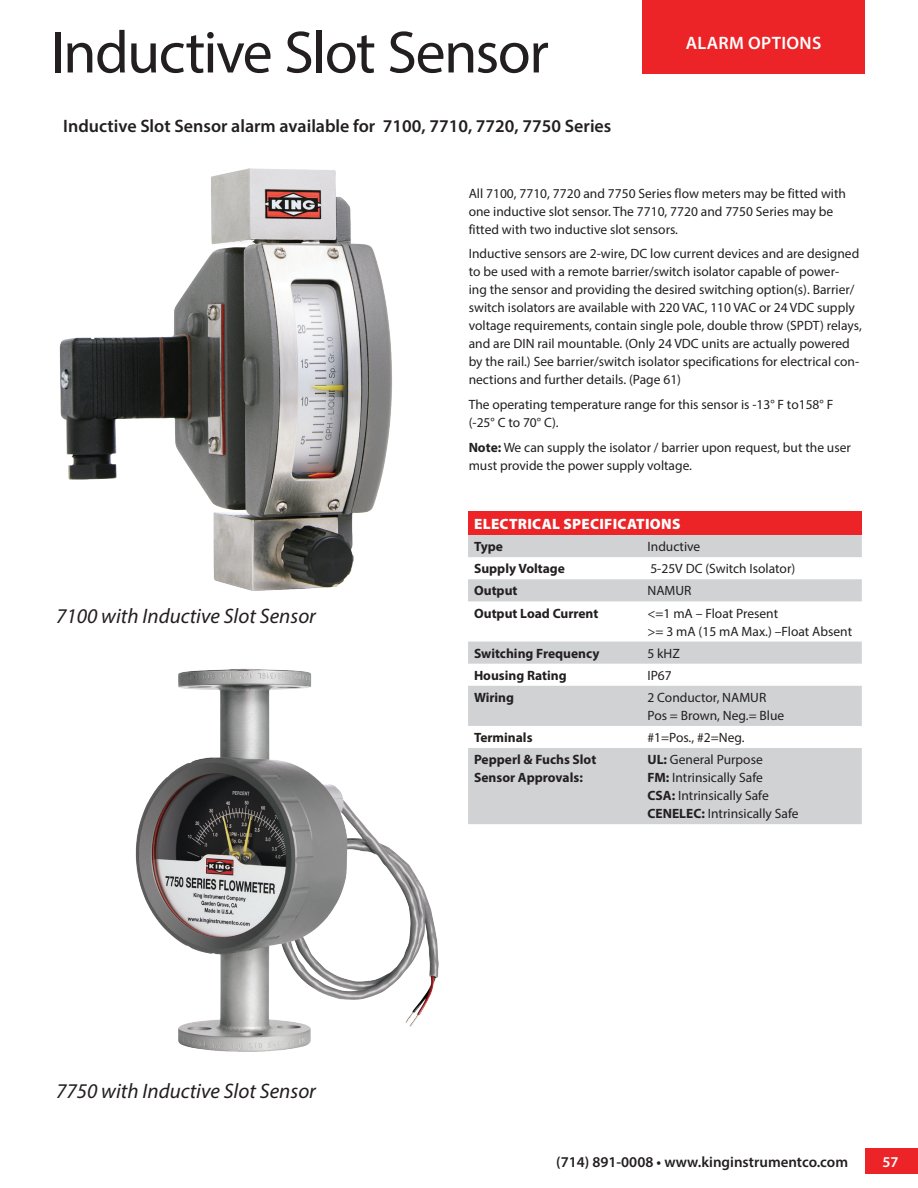
<style>
.page{position:relative;width:918px;height:1188px;background:#fff}
.page>*{position:absolute;margin:0;border:0;box-sizing:border-box;transform-origin:0 0}
.t1{font:60px "Myriad Pro";letter-spacing:-.025em;color:#231f20}
.t2{font:italic 21px "Myriad Pro";color:#231f20}
.t3{font:600 18px "Myriad Pro";color:#231f20}
.t4{font:600 18px "Myriad Pro";letter-spacing:.02em;color:#fff}
.t5{font:600 15px "Myriad Pro";color:#231f20}
.t6{font:900 15px "Myriad Pro";letter-spacing:.02em;color:#fff}
.t7{font:600 15px "Myriad Pro";color:#fff}
.t8{font:13.5px/18px "Myriad Pro";color:#231f20}
.t9{font:700 13.5px/18px "Myriad Pro";color:#231f20}
.s1{font-weight:700}
</style>
<div class="page">
<div style="left:642px;top:0;width:223px;height:73px;background:#ec2327"></div>
<div style="left:865px;top:1148px;width:53px;height:26px;background:#ec2327"></div>
<img style="left:135px;top:668px;width:304px;height:384px">
<img style="left:59px;top:168px;width:333px;height:423px">
<div style="left:468px;top:512px;width:394px;height:23px;background:#ec2327"></div>
<svg style="left:468px;top:535px;width:394px;height:289px;fill:#d1d2d4"></svg>
<h1 class="t1" style="left:51px;top:15px;width:500px">Inductive Slot Sensor</h1>
<h3 class="t3" style="left:63px;top:115px;width:550px">Inductive Slot Sensor alarm available for 7100, 7710, 7720, 7750 Series</h3>
<h3 class="t4" style="left:686px;top:31px;width:137px">ALARM OPTIONS</h3>
<h2 class="t2" style="left:56px;top:603px;width:261px">7100 with Inductive Slot Sensor</h2>
<h2 class="t2" style="left:56px;top:1078px;width:261px">7750 with Inductive Slot Sensor</h2>
<p class="t8" style="left:469px;top:184px;width:379px">All 7100, 7710, 7720 and 7750 Series flow meters may be fitted with one inductive slot sensor. The 7710, 7720 and 7750 Series may be fitted with two inductive slot sensors.</p>
<p class="t8" style="left:469px;top:245px;width:395px">Inductive sensors are 2-wire, DC low current devices and are designed to be used with a remote barrier/switch isolator capable of power-<br>ing the sensor and providing the desired switching option(s). Barrier/ switch isolators are available with 220 VAC, 110 VAC or 24 VDC supply voltage requirements, contain single pole, double throw (SPDT) relays, and are DIN rail mountable. (Only 24 VDC units are actually powered by the rail.) See barrier/switch isolator specifications for electrical con&shy;nections and further details. (Page 61)</p>
<p class="t8" style="left:469px;top:395px;width:366px">The operating temperature range for this sensor is -13° F to158° F (-25° C to 70° C).</p>
<p class="t8" style="left:469px;top:438px;width:384px"><span class="s1">Note:</span> We can supply the isolator / barrier upon request, but the user must provide the power supply voltage.</p>
<p class="t6" style="left:474px;top:515px;width:208px">ELECTRICAL SPECIFICATIONS</p>
<p class="t9" style="left:474px;top:537px;width:30px">Type</p>
<p class="t8" style="left:648px;top:537px;width:54px">Inductive</p>
<p class="t9" style="left:474px;top:559px;width:92px">Supply Voltage</p>
<p class="t8" style="left:650px;top:560px;width:146px">5-25V DC (Switch Isolator)</p>
<p class="t9" style="left:474px;top:581px;width:45px">Output</p>
<p class="t8" style="left:648px;top:582px;width:45px">NAMUR</p>
<p class="t9" style="left:474px;top:604px;width:126px">Output Load Current</p>
<p class="t8" style="left:648px;top:604px;width:206px">&lt;=1 mA – Float Present<br>&gt;= 3 mA (15 mA Max.) –Float Absent</p>
<p class="t9" style="left:474px;top:644px;width:127px">Switching Frequency</p>
<p class="t8" style="left:648px;top:644px;width:34px">5 kHZ</p>
<p class="t9" style="left:474px;top:666px;width:94px">Housing Rating</p>
<p class="t8" style="left:648px;top:666px;width:26px">IP67</p>
<p class="t9" style="left:474px;top:688px;width:41px">Wiring</p>
<p class="t8" style="left:648px;top:688px;width:138px">2 Conductor, NAMUR<br>Pos = Brown, Neg.= Blue</p>
<p class="t9" style="left:474px;top:728px;width:60px">Terminals</p>
<p class="t8" style="left:648px;top:728px;width:99px">#1=Pos., #2=Neg.</p>
<p class="t9" style="left:474px;top:750px;width:124px">Pepperl &amp; Fuchs Slot<br>Sensor Approvals:</p>
<p class="t8" style="left:648px;top:750px;width:153px"><span class="s1">UL:</span> General Purpose<br><span class="s1">FM:</span> Intrinsically Safe<br><span class="s1">CSA:</span> Intrinsically Safe<br><span class="s1">CENELEC:</span> Intrinsically Safe</p>
<p class="t5" style="left:556px;top:1152px;width:293px">(714) 891-0008 • www.kinginstrumentco.com</p>
<p class="t7" style="left:882px;top:1153px;width:18px">57</p>
</div>
